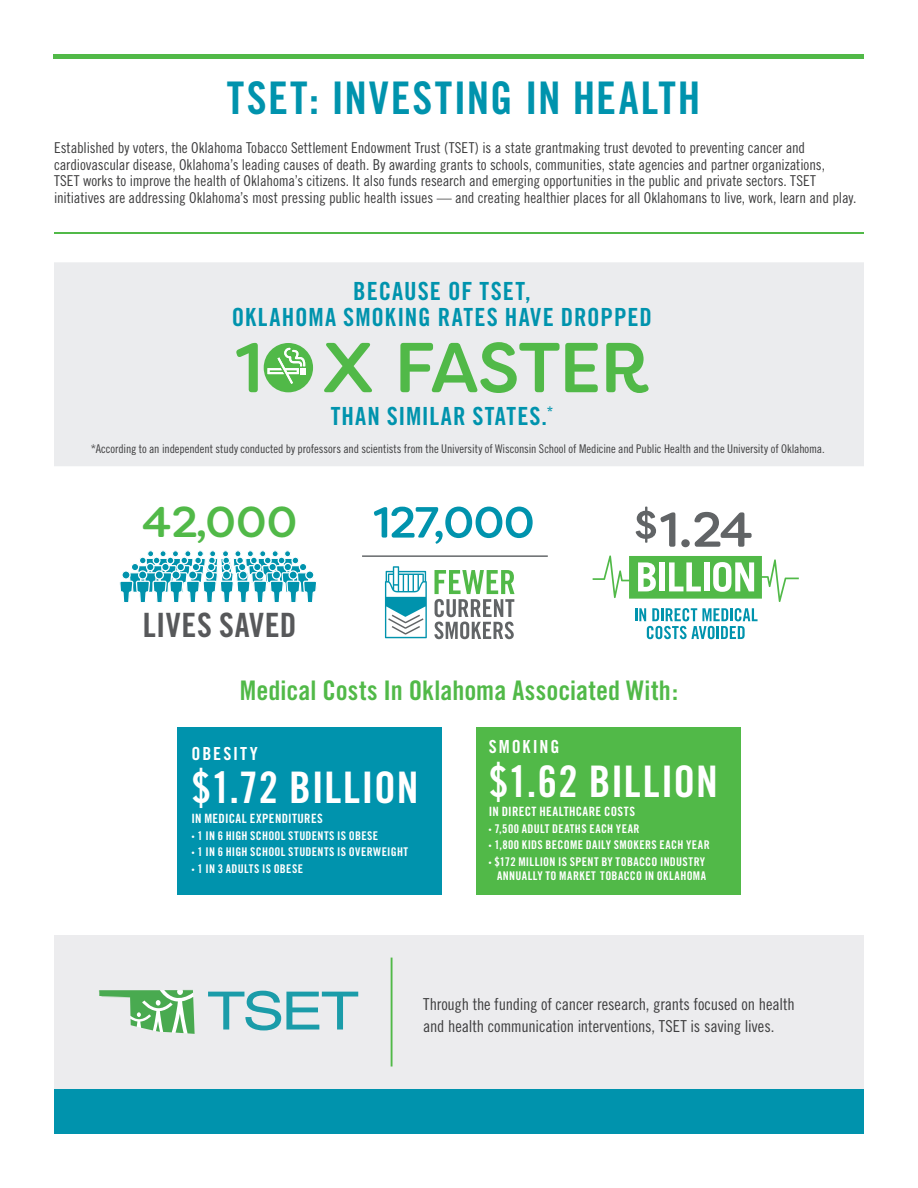
<style>
.page{position:relative;width:918px;height:1188px;background:#fff}
.page>*{position:absolute;margin:0;border:0;box-sizing:border-box;transform-origin:0 0}
.t1{font:500 70.5px "Filson Soft";letter-spacing:-.02em;color:#51b948}
.t2{font:45px "Trade Gothic Bold Cond Twenty";letter-spacing:.04em;color:#0093ad}
.t3{font:43.5px "Trade Gothic Bold Cond Twenty";letter-spacing:.02em;color:#fff}
.t4{font:500 43.05px "Filson Soft";color:#51b948}
.t5{font:33.45px "Trade Gothic Bold Cond Twenty";letter-spacing:.015em;color:#57585a}
.t6{font:27px "Trade Gothic Bold Cond Twenty";color:#51b948}
.t7{font:25.05px/25.5px "Trade Gothic Bold Cond Twenty";letter-spacing:.04em;color:#0093ad;text-align:center}
.t8{font:18px "Trade Gothic Bold Cond Twenty";letter-spacing:.105em;color:#fff}
.t9{font:16.5px/22.5px "Trade Gothic Cond Eighteen";letter-spacing:-.01em;color:#3e3e3f}
.t10{font:15px/16.5px "Trade Gothic Cond Eighteen";letter-spacing:-.005em;color:#3e3e3f}
.t11{font:12.9px "Trade Gothic Bold Cond Twenty";letter-spacing:.025em;color:#fff}
.t12{font:12px/14.4px "Trade Gothic Bold Cond Twenty";letter-spacing:.03em;color:#fff;text-align:right}
.t13{font:12px "Trade Gothic Cond Eighteen";letter-spacing:-.005em;color:#3e3e3f}
.s1{font-family:"Neutra Text Demi Alt"}
</style>
<div class="page">
<div style="left:54px;top:54px;width:810px;height:5px;background:#51b948"></div>
<hr style="left:54px;top:232px;width:810px;height:2px;background:#51b948">
<div style="left:54px;top:935px;width:810px;height:154px;background:#ececee"></div>
<svg style="left:208px;top:991px;width:150px;height:39px"></svg>
<svg style="left:99px;top:990px;width:96px;height:44px"></svg>
<div style="left:54px;top:1089px;width:810px;height:45px;background:#0093ad"></div>
<hr style="left:391px;top:958px;width:2px;height:109px;background:#51b948">
<div style="left:54px;top:262px;width:810px;height:204px;background:#ebecee"></div>
<div style="left:264px;top:343px;width:49px;height:49px;background:#51b948;border-radius:50%"></div>
<svg style="left:268px;top:348px;width:37px;height:36px"></svg>
<svg style="left:119px;top:550px;width:198px;height:53px"></svg>
<svg style="left:374px;top:507px;width:159px;height:37px"></svg>
<svg style="left:362px;top:555px;width:186px;height:84px"></svg>
<svg style="left:635px;top:608px;width:123px;height:31px"></svg>
<svg style="left:636px;top:507px;width:39px;height:40px"></svg>
<div style="left:681px;top:539px;width:9px;height:8px;background:#616466;border-radius:50%"></div>
<svg style="left:694px;top:512px;width:58px;height:35px"></svg>
<svg style="left:593px;top:555px;width:206px;height:47px"></svg>
<div style="left:178px;top:727px;width:264px;height:167px;background:#0093ad"></div>
<div style="left:476px;top:727px;width:264px;height:167px;background:#51b948"></div>
<h2 class="t2" style="left:227px;top:71px;width:475px">TSET: INVESTING IN HEALTH</h2>
<p class="t10" style="left:54px;top:139px;width:804px">Established by voters, the Oklahoma Tobacco Settlement Endowment Trust (TSET) is a state grantmaking trust devoted to preventing cancer and cardiovascular disease, Oklahoma’s leading causes of death. By awarding grants to schools, communities, state agencies and partner organizations,<br>TSET works to improve the health of Oklahoma’s citizens. It also funds research and emerging opportunities in the public and private sectors. TSET initiatives are addressing Oklahoma’s most pressing public health issues — and creating healthier places for all Oklahomans to live, work, learn and play.</p>
<h3 class="t7" style="left:232px;top:278px;width:422px">BECAUSE OF TSET,<br>OKLAHOMA SMOKING RATES HAVE DROPPED</h3>
<h1 class="t1" style="left:235px;top:322px;width:416px">1 X FASTER</h1>
<h3 class="t7" style="left:331px;top:403px;width:224px">THAN SIMILAR STATES.<sup>*</sup></h3>
<p class="t13" style="left:91px;top:442px;width:736px">*According to an independent study conducted by professors and scientists from the University of Wisconsin School of Medicine and Public Health and the University of Oklahoma.</p>
<h3 class="t4" style="left:142px;top:494px;width:157px">42,000</h3>
<h3 class="t5" style="left:143px;top:605px;width:155px">LIVES SAVED</h3>
<h3 class="t6" style="left:240px;top:674px;width:440px">Medical Costs In Oklahoma Associated With:</h3>
<p class="t8" style="left:192px;top:742px;width:68px">OBESITY</p>
<h3 class="t3" style="left:192px;top:761px;width:229px">$1.72 BILLION</h3>
<p class="t11" style="left:192px;top:810px;width:133px">IN MEDICAL EXPENDITURES</p>
<p class="t12" style="left:192px;top:828px;width:188px"><span class="s1">•</span> 1 IN 6 HIGH SCHOOL STUDENTS IS OBESE</p>
<p class="t12" style="left:192px;top:845px;width:218px"><span class="s1">•</span> 1 IN 6 HIGH SCHOOL STUDENTS IS OVERWEIGHT</p>
<p class="t12" style="left:192px;top:861px;width:113px"><span class="s1">•</span> 1 IN 3 ADULTS IS OBESE</p>
<p class="t8" style="left:489px;top:736px;width:72px">SMOKING</p>
<h3 class="t3" style="left:489px;top:755px;width:231px">$1.62 BILLION</h3>
<p class="t11" style="left:489px;top:804px;width:148px">IN DIRECT HEALTHCARE COSTS</p>
<p class="t12" style="left:488px;top:821px;width:153px"><span class="s1">•</span> 7,500 ADULT DEATHS EACH YEAR</p>
<p class="t12" style="left:488px;top:837px;width:223px"><span class="s1">•</span> 1,800 KIDS BECOME DAILY SMOKERS EACH YEAR</p>
<p class="t12" style="left:488px;top:854px;width:219px"><span class="s1">•</span> $172 MILLION IS SPENT BY TOBACCO INDUSTRY<br>ANNUALLY TO MARKET TOBACCO IN OKLAHOMA</p>
<p class="t9" style="left:423px;top:992px;width:373px">Through the funding of cancer research, grants focused on health and health communication interventions, TSET is saving lives.</p>
</div>
